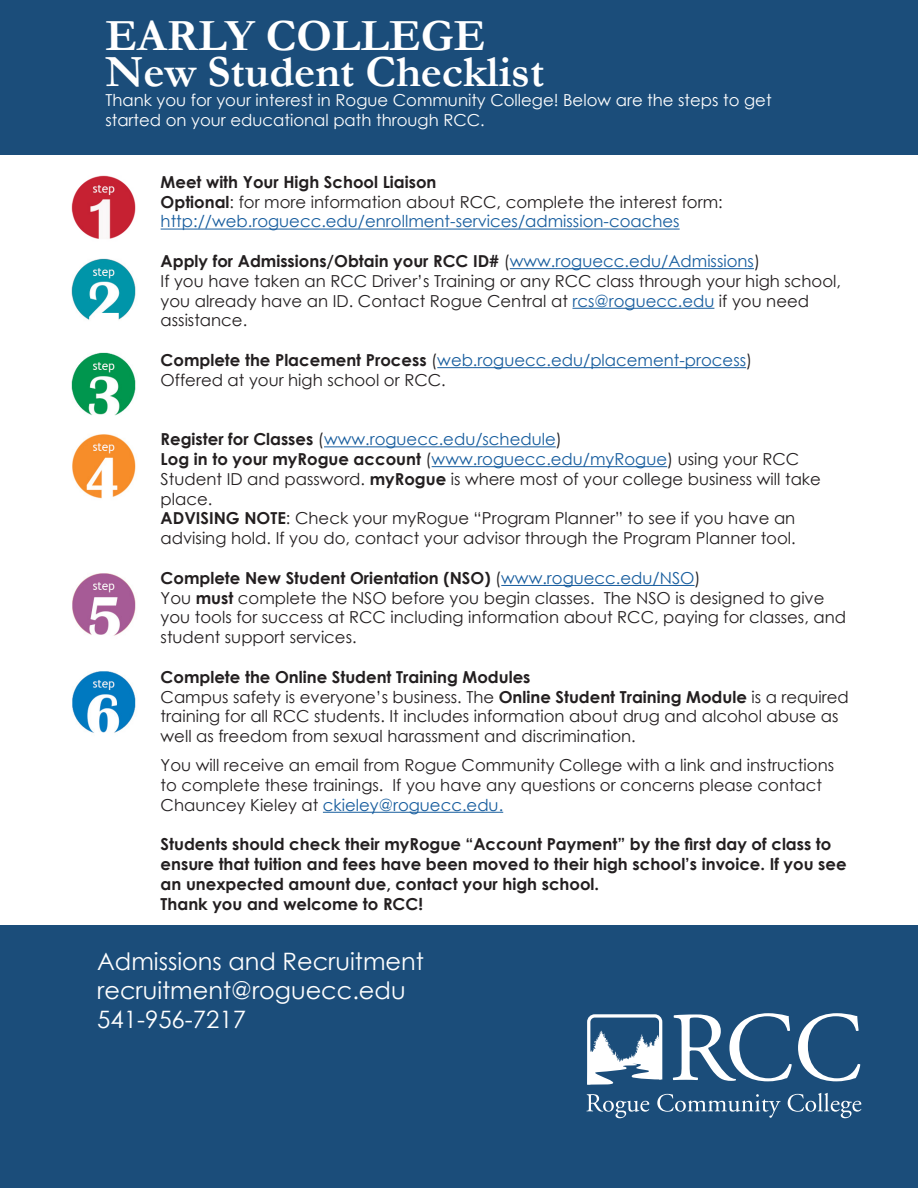
<style>
.page{position:relative;width:918px;height:1188px;background:#fff}
.page>*{position:absolute;margin:0;border:0;box-sizing:border-box;transform-origin:0 0}
.t1{font:700 45px/36px "Garamond";color:#fff}
.t2{font:24px "Century Gothic";color:#fff}
.t3{font:16.5px/19.8px "Century Gothic";color:#231f20}
.t4{font:700 16.5px/19.8px "Century Gothic";color:#231f20}
.t5{font:16.5px/19.8px "Century Gothic";color:#175d9e}
.t6{font:16.5px/19.8px "Century Gothic";color:#fff}
.t7{font:700 9.75px/11.7px "Century Gothic";color:#fff;text-align:center}
.s1{font-weight:700;color:#231f20}
.s2{color:#231f20}
.s3{font-weight:400}
.s4{font-weight:400;color:#175d9e}
.s5{color:#175d9e}
.s6{font-weight:700}
</style>
<div class="page">
<div style="left:0;top:0;width:918px;height:155px;background:#1b4d7a"></div>
<hr style="left:161px;top:229px;width:519px;height:1px;background:#175d9e">
<hr style="left:510px;top:268px;width:244px;height:1px;background:#175d9e">
<hr style="left:572px;top:308px;width:142px;height:1px;background:#175d9e">
<hr style="left:437px;top:367px;width:309px;height:1px;background:#175d9e">
<hr style="left:324px;top:446px;width:232px;height:1px;background:#175d9e">
<hr style="left:432px;top:466px;width:235px;height:1px;background:#175d9e">
<hr style="left:501px;top:585px;width:194px;height:1px;background:#175d9e">
<hr style="left:323px;top:812px;width:180px;height:1px;background:#175d9e">
<img style="left:71px;top:175px;width:65px;height:64px">
<img style="left:71px;top:258px;width:65px;height:62px">
<img style="left:71px;top:352px;width:65px;height:64px">
<img style="left:72px;top:434px;width:64px;height:65px">
<img style="left:72px;top:573px;width:64px;height:63px">
<img style="left:72px;top:671px;width:64px;height:62px">
<div style="left:0;top:925px;width:918px;height:263px;background:#1b4d7a"></div>
<svg style="left:586px;top:1013px;width:275px;height:106px"></svg>
<p class="t1" style="left:105px;top:18px;width:440px">EARLY COLLEGE<br>New Student Checklist</p>
<p class="t6" style="left:105px;top:90px;width:668px">Thank you for your interest in Rogue Community College! Below are the steps to get started on your educational path through RCC.</p>
<p class="t4" style="left:161px;top:171px;width:277px">Meet with Your High School Liaison</p>
<p class="t5" style="left:161px;top:192px;width:564px"><span class="s1">Optional</span><span class="s2">: for more information about RCC, complete the interest form: </span>http://web.roguecc.edu/enrollment-services/admission-coaches</p>
<p class="t4" style="left:161px;top:250px;width:601px">Apply for Admissions/Obtain your RCC ID# <span class="s3">(</span><span class="s4">www.roguecc.edu/Admissions</span><span class="s3">)</span></p>
<p class="t3" style="left:161px;top:271px;width:682px">If you have taken an RCC Driver’s Training or any RCC class through your high school, you already have an ID. Contact Rogue Central at <span class="s5">rcs@roguecc.edu</span> if you need assistance.</p>
<p class="t5" style="left:161px;top:350px;width:593px"><span class="s1">Complete the Placement Process</span> <span class="s2">(</span>web.roguecc.edu/placement-process<span class="s2">)</span></p>
<p class="t3" style="left:161px;top:370px;width:287px">Offered at your high school or RCC.</p>
<p class="t5" style="left:161px;top:429px;width:403px"><span class="s1">Register for Classes</span> <span class="s2">(</span>www.roguecc.edu/schedule<span class="s2">)</span></p>
<p class="t3" style="left:161px;top:449px;width:662px"><span class="s6">Log in to your myRogue account</span> (<span class="s5">www.roguecc.edu/myRogue</span>) using your RCC<br>Student ID and password. <span class="s6">myRogue</span> is where most of your college business will take place.</p>
<p class="t3" style="left:161px;top:508px;width:637px"><span class="s6">ADVISING NOTE</span>: Check your myRogue “Program Planner” to see if you have an advising hold. If you do, contact your advisor through the Program Planner tool.</p>
<p class="t4" style="left:161px;top:567px;width:542px">Complete New Student Orientation (NSO) <span class="s3">(</span><span class="s4">www.roguecc.edu/NSO</span><span class="s3">)</span></p>
<p class="t3" style="left:161px;top:588px;width:687px">You <span class="s6">must</span> complete the NSO before you begin classes. The NSO is designed to give you tools for success at RCC including information about RCC, paying for classes, and student support services.</p>
<p class="t4" style="left:161px;top:666px;width:371px">Complete the Online Student Training Modules</p>
<p class="t3" style="left:161px;top:687px;width:690px">Campus safety is everyone’s business. The <span class="s6">Online Student Training Module</span> is a required training for all RCC students. It includes information about drug and alcohol abuse as well as freedom from sexual harassment and discrimination.</p>
<p class="t3" style="left:161px;top:755px;width:675px">You will receive an email from Rogue Community College with a link and instructions to complete these trainings. If you have any questions or concerns please contact<br>Chauncey Kieley at <span class="s5">ckieley@roguecc.edu.</span></p>
<p class="t4" style="left:161px;top:834px;width:688px">Students should check their myRogue “Account Payment” by the first day of class to ensure that tuition and fees have been moved to their high school’s invoice. If you see an unexpected amount due, contact your high school.</p>
<p class="t4" style="left:161px;top:893px;width:264px">Thank you and welcome to RCC!</p>
<p class="t2" style="left:97px;top:945px;width:328px">Admissions and Recruitment</p>
<p class="t2" style="left:97px;top:973px;width:310px">recruitment@roguecc.edu</p>
<p class="t2" style="left:97px;top:1002px;width:150px">541-956-7217</p>
<p class="t7" style="left:181px;top:982px;width:72px">FINANCIAL AID<br>PRIORITY<br>APPLICATION<br>DEADLINE</p>
<p class="t7" style="left:269px;top:993px;width:70px">ADMISSION for</p>
</div>
